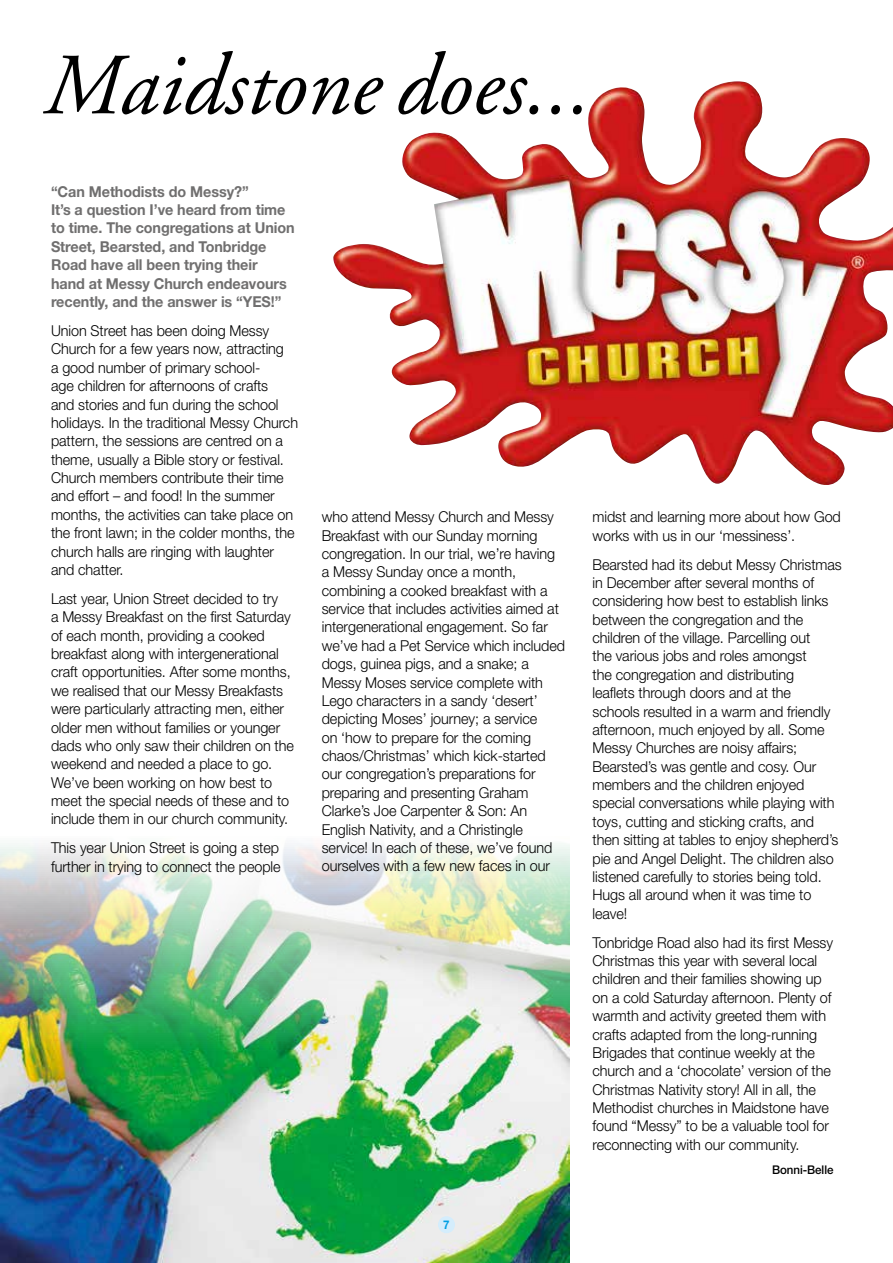
<style>
.page{position:relative;width:893px;height:1263px;background:#fff}
.page>*{position:absolute;margin:0;border:0;box-sizing:border-box;transform-origin:0 0}
.t1{font:italic 87px "Adobe Garamond";color:#000}
.t2{font:300 15px/18.5px "Helvetica Neue";letter-spacing:-.005em;color:#000;scale:.96 1}
.t3{font:700 15px/18.3px "Helvetica Neue";letter-spacing:-.005em;color:#706f6f;scale:.96 1}
.t4{font:500 12px "Helvetica Neue";letter-spacing:-.005em;color:#000;scale:.96 1}
.t5{font:700 12px "Helvetica Neue";color:#009fe3;scale:.96 1}
</style>
<div class="page">
<img style="left:0;top:843px;width:570px;height:420px">
<img style="left:333px;top:83px;width:560px;height:402px">
<div style="left:438px;top:1216px;width:17px;height:17px;background:#d4edfc;border-radius:50%"></div>
<h1 class="t1" style="left:45px;top:39px;width:548px">Maidstone does...</h1>
<p class="t3" style="left:51px;top:182px;width:255px">“Can Methodists do Messy?”<br>It’s a question I’ve heard from time to time. The congregations at Union<br>Street, Bearsted, and Tonbridge<br>Road have all been trying their hand at Messy Church endeavours recently, and the answer is “YES!”</p>
<p class="t2" style="left:51px;top:321px;width:259px">Union Street has been doing Messy Church for a few years now, attracting<br>a good number of primary school-<br>age children for afternoons of crafts<br>and stories and fun during the school holidays. In the traditional Messy Church pattern, the sessions are centred on a theme, usually a Bible story or festival.<br>Church members contribute their time and effort – and food! In the summer months, the activities can take place on the front lawn; in the colder months, the church halls are ringing with laughter and chatter.</p>
<p class="t2" style="left:51px;top:589px;width:255px">Last year, Union Street decided to try<br>a Messy Breakfast on the first Saturday of each month, providing a cooked breakfast along with intergenerational craft opportunities. After some months, we realised that our Messy Breakfasts were particularly attracting men, either older men without families or younger dads who only saw their children on the weekend and needed a place to go.<br>We’ve been working on how best to meet the special needs of these and to include them in our church community.</p>
<p class="t2" style="left:51px;top:839px;width:241px">This year Union Street is going a step further in trying to connect the people</p>
<p class="t2" style="left:322px;top:507px;width:255px">who attend Messy Church and Messy Breakfast with our Sunday morning congregation. In our trial, we’re having a Messy Sunday once a month, combining a cooked breakfast with a service that includes activities aimed at intergenerational engagement. So far we’ve had a Pet Service which included dogs, guinea pigs, and a snake; a Messy Moses service complete with Lego characters in a sandy ‘desert’ depicting Moses’ journey; a service<br>on ‘how to prepare for the coming chaos/Christmas’ which kick-started our congregation’s preparations for preparing and presenting Graham Clarke’s Joe Carpenter &amp; Son: An English Nativity, and a Christingle service! In each of these, we’ve found ourselves with a few new faces in our</p>
<p class="t2" style="left:592px;top:507px;width:260px">midst and learning more about how God works with us in our ‘messiness’.</p>
<p class="t2" style="left:592px;top:555px;width:261px">Bearsted had its debut Messy Christmas in December after several months of considering how best to establish links between the congregation and the children of the village. Parcelling out<br>the various jobs and roles amongst<br>the congregation and distributing<br>leaflets through doors and at the schools resulted in a warm and friendly afternoon, much enjoyed by all. Some Messy Churches are noisy affairs; Bearsted’s was gentle and cosy. Our members and the children enjoyed special conversations while playing with toys, cutting and sticking crafts, and then sitting at tables to enjoy shepherd’s pie and Angel Delight. The children also listened carefully to stories being told.<br>Hugs all around when it was time to leave!</p>
<p class="t2" style="left:592px;top:933px;width:252px">Tonbridge Road also had its first Messy Christmas this year with several local children and their families showing up on a cold Saturday afternoon. Plenty of warmth and activity greeted them with crafts adapted from the long-running Brigades that continue weekly at the church and a ‘chocolate’ version of the Christmas Nativity story! All in all, the Methodist churches in Maidstone have found “Messy” to be a valuable tool for reconnecting with our community.</p>
<p class="t4" style="left:772px;top:1162px;width:65px">Bonni-Belle</p>
<p class="t5" style="left:443px;top:1217px;width:8px">7</p>
</div>
